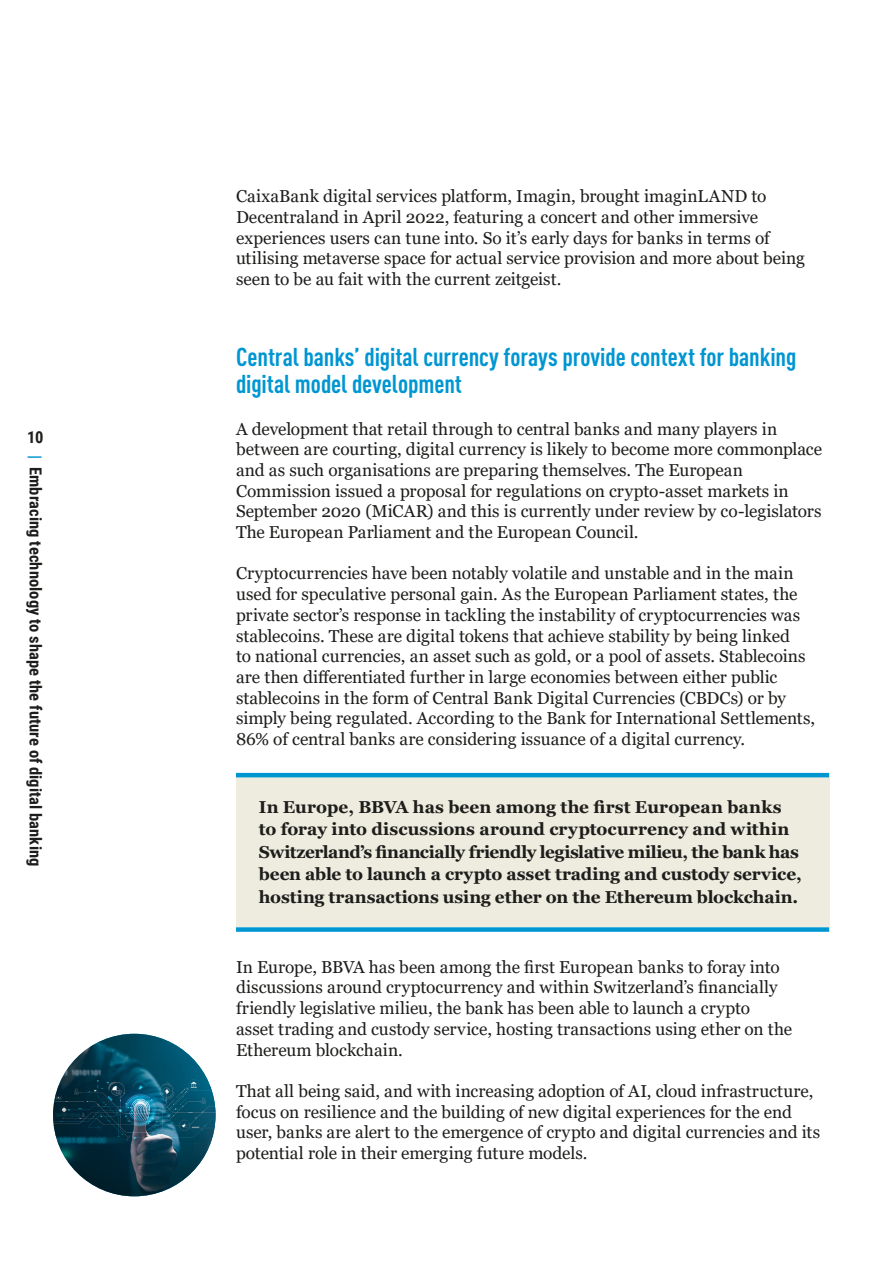
<style>
.page{position:relative;width:893px;height:1263px;background:#fff}
.page>*{position:absolute;margin:0;border:0;box-sizing:border-box;transform-origin:0 0}
.t1{font:700 condensed 25.5px/27px "DIN Pro";letter-spacing:-.005em;color:#0096d2}
.t2{font:17.25px/20.7px "Georgia";color:#1d1d1b}
.t3{font:700 17.25px/22.5px "Georgia";letter-spacing:-.005em;color:#1d1d1b}
.t4{font:700 16.5px "Roboto Condensed";letter-spacing:.005em;color:#1d1d1b}
.s1{color:#0096d2}
</style>
<div class="page">
<div style="left:236px;top:777px;width:593px;height:150px;background:#eeecdf"></div>
<hr style="left:236px;top:773px;width:593px;height:4px;background:#0096d2">
<div style="left:236px;top:927px;width:593px;height:5px;background:#0096d2"></div>
<img style="left:53px;top:1034px;width:163px;height:162px;border-radius:81px">
<p class="t4" style="left:27px;top:426px;width:18px">10</p>
<p class="t4" style="left:47px;top:455px;width:413px;rotate:90deg"><span class="s1">|</span> Embracing technology to shape the future of digital banking</p>
<p class="t2" style="left:236px;top:186px;width:570px">CaixaBank digital services platform, Imagin, brought imaginLAND to Decentraland in April 2022, featuring a concert and other immersive experiences users can tune into. So it’s early days for banks in terms of utilising metaverse space for actual service provision and more about being seen to be au fait with the current zeitgeist.</p>
<p class="t1" style="left:236px;top:341px;width:562px">Central banks’ digital currency forays provide context for banking digital model development</p>
<p class="t2" style="left:236px;top:419px;width:588px">A development that retail through to central banks and many players in between are courting, digital currency is likely to become more commonplace and as such organisations are preparing themselves. The European Commission issued a proposal for regulations on crypto-asset markets in September 2020 (MiCAR) and this is currently under review by co-legislators The European Parliament and the European Council.</p>
<p class="t2" style="left:236px;top:563px;width:581px">Cryptocurrencies have been notably volatile and unstable and in the main used for speculative personal gain. As the European Parliament states, the private sector’s response in tackling the instability of cryptocurrencies was stablecoins. These are digital tokens that achieve stability by being linked<br>to national currencies, an asset such as gold, or a pool of assets. Stablecoins are then differentiated further in large economies between either public stablecoins in the form of Central Bank Digital Currencies (CBDCs) or by simply being regulated. According to the Bank for International Settlements, 86% of central banks are considering issuance of a digital currency.</p>
<p class="t3" style="left:259px;top:795px;width:544px">In Europe, BBVA has been among the first European banks to foray into discussions around cryptocurrency and within Switzerland’s financially friendly legislative milieu, the bank has been able to launch a crypto asset trading and custody service, hosting transactions using ether on the Ethereum blockchain.</p>
<p class="t2" style="left:236px;top:957px;width:558px">In Europe, BBVA has been among the first European banks to foray into discussions around cryptocurrency and within Switzerland’s financially friendly legislative milieu, the bank has been able to launch a crypto asset trading and custody service, hosting transactions using ether on the Ethereum blockchain.</p>
<p class="t2" style="left:236px;top:1081px;width:586px">That all being said, and with increasing adoption of AI, cloud infrastructure, focus on resilience and the building of new digital experiences for the end user, banks are alert to the emergence of crypto and digital currencies and its potential role in their emerging future models.</p>
</div>
